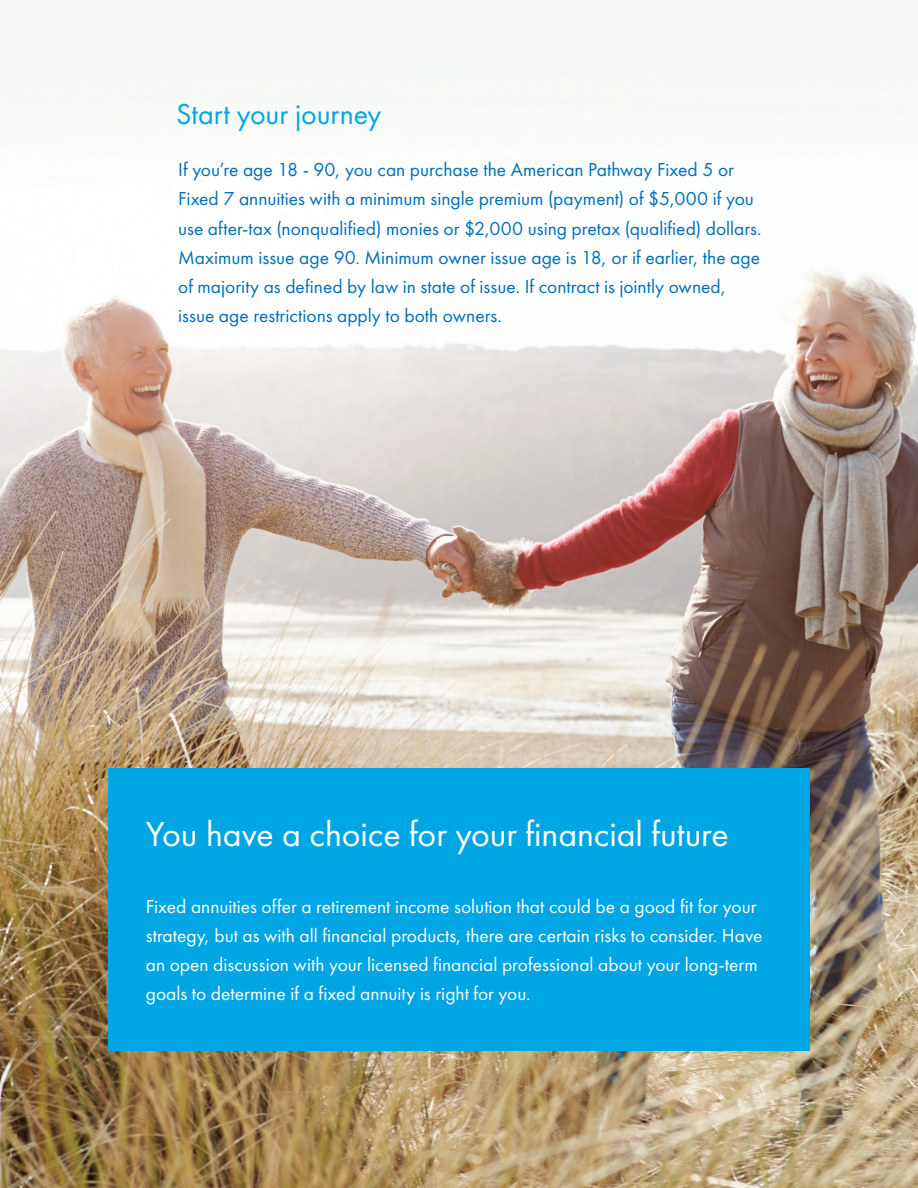
<style>
.page{position:relative;width:918px;height:1188px;background:#fff}
.page>*{position:absolute;margin:0;border:0;box-sizing:border-box;transform-origin:0 0}
.t1{font:36px "Futura PT";letter-spacing:-.005em;color:#fff}
.t2{font:30px "Futura PT";letter-spacing:-.005em;color:#00a5e3}
.t3{font:19.5px/29.2px "Futura PT";color:#006fba}
.t4{font:19.5px/29.2px "Futura PT";color:#fff}
</style>
<div class="page">
<img style="left:0;top:0;width:918px;height:1188px">
<div style="left:108px;top:768px;width:702px;height:283px;background:#00a5e3"></div>
<h2 class="t2" style="left:176px;top:96px;width:207px">Start your journey</h2>
<p class="t3" style="left:178px;top:155px;width:585px">If you’re age 18 - 90, you can purchase the American Pathway Fixed 5 or Fixed 7 annuities with a minimum single premium (payment) of $5,000 if you use after-tax (nonqualified) monies or $2,000 using pretax (qualified) dollars.<br>Maximum issue age 90. Minimum owner issue age is 18, or if earlier, the age of majority as defined by law in state of issue. If contract is jointly owned, issue age restrictions apply to both owners.</p>
<h1 class="t1" style="left:146px;top:812px;width:584px">You have a choice for your financial future</h1>
<p class="t4" style="left:146px;top:892px;width:618px">Fixed annuities offer a retirement income solution that could be a good fit for your strategy, but as with all financial products, there are certain risks to consider. Have an open discussion with your licensed financial professional about your long-term goals to determine if a fixed annuity is right for you.</p>
</div>
